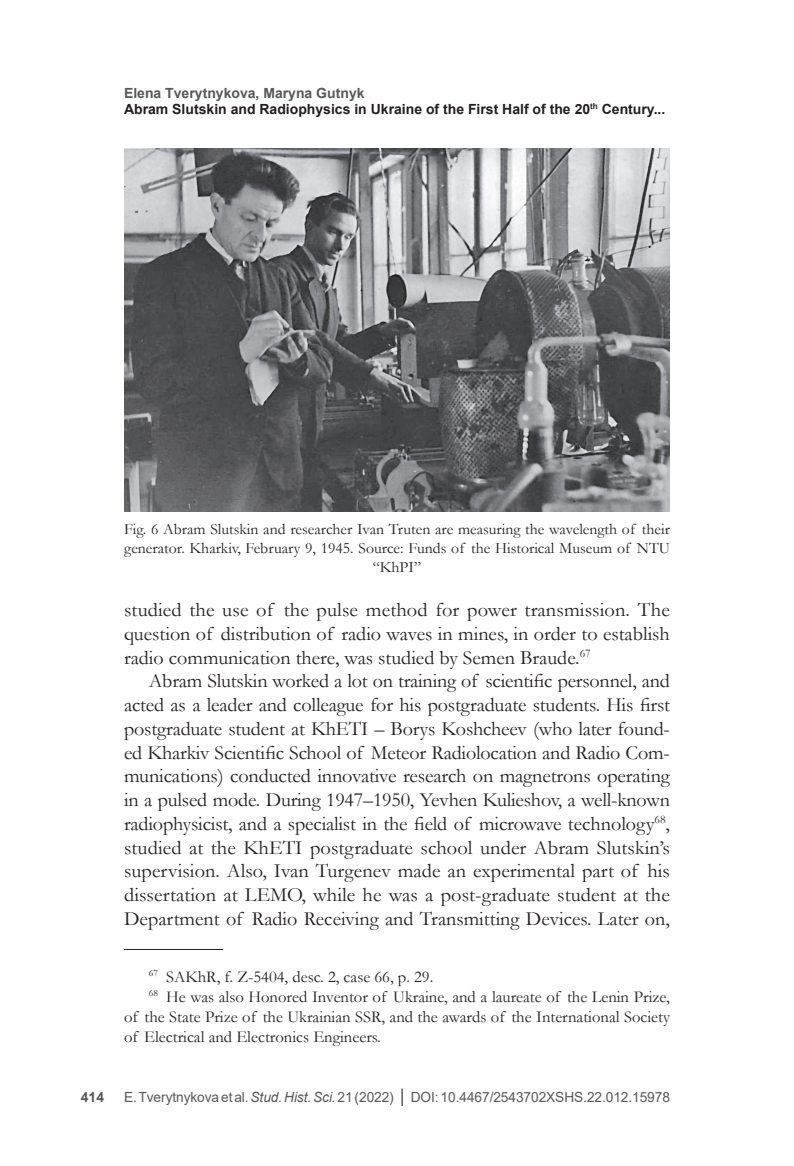
<style>
.page{position:relative;width:794px;height:1166px;background:#fff}
.page>*{position:absolute;margin:0;border:0;box-sizing:border-box;transform-origin:0 0}
.t1{font:20.12px/23.8px "Garamond";color:#231f20;text-align:justify}
.t2{font:16.62px "Garamond";color:#231f20}
.t3{font:15.75px/19.2px "Garamond";color:#231f20;text-align:center}
.t4{font:700 14px/15.8px "Arial";color:#231f20}
.t5{font:14px "Arial";letter-spacing:-.005em;color:#57585a}
.t6{font:700 14px "Arial";color:#57585a}
.s1{color:#57585a}
.s2{font-style:italic}
.s3{font-size:18.2px;color:#231f20}
</style>
<div class="page">
<hr style="left:124px;top:949px;width:99px;height:1px;background:#231f20">
<img style="left:124px;top:149px;width:546px;height:362px">
<p class="t4" style="left:124px;top:85px;width:543px"><span class="s1">Elena Tverytnykova, Maryna Gutnyk<br></span>Abram Slutskin and Radiophysics in Ukraine of the First Half of the 20<sup>th</sup> Century...</p>
<p class="t3" style="left:124px;top:519px;width:547px">Fig. 6 Abram Slutskin and researcher Ivan Truten are measuring the wavelength of their generator. Kharkiv, February 9, 1945. Source: Funds of the Historical Museum of NTU “KhPI”</p>
<p class="t1" style="left:124px;top:597px;width:547px">studied the use of the pulse method for power transmission. The question of distribution of radio waves in mines, in order to establish radio communication there, was studied by Semen Braude.<sup>67</sup></p>
<p class="t1" style="left:124px;top:668px;width:547px;text-indent:25px">Abram Slutskin worked a lot on training of scientific personnel, and acted as a leader and colleague for his postgraduate students. His first postgraduate student at KhETI – Borys Koshcheev (who later found&shy;ed Kharkiv Scientific School of Meteor Radiolocation and Radio Com&shy;munications) conducted innovative research on magnetrons operating in a pulsed mode. During 1947–1950, Yevhen Kulieshov, a well-known radiophysicist, and a specialist in the field of microwave technology<sup>68</sup>, studied at the KhETI postgraduate school under Abram Slutskin’s supervision. Also, Ivan Turgenev made an experimental part of his dissertation at LEMO, while he was a post-graduate student at the Department of Radio Receiving and Transmitting Devices. Later on,</p>
<p class="t2" style="left:149px;top:965px;width:286px"><sup>67</sup> SAKhR, f. Z-5404, desc. 2, case 66, р. 29.</p>
<p class="t2" style="left:149px;top:985px;width:522px"><sup>68</sup> He was also Honored Inventor of Ukraine, and a laureate of the Lenin Prize,</p>
<p class="t2" style="left:124px;top:1005px;width:547px">of the State Prize of the Ukrainian SSR, and the awards of the International Society</p>
<p class="t2" style="left:124px;top:1025px;width:258px">of Electrical and Electronics Engineers.</p>
<p class="t6" style="left:81px;top:1087px;width:25px">414</p>
<p class="t5" style="left:124px;top:1087px;width:547px">E. Tverytnykova et al. <span class="s2">Stud. Hist. Sci.</span> 21 (2022) <span class="s3">|</span> DOI: 10.4467/2543702XSHS.22.012.15978</p>
</div>
